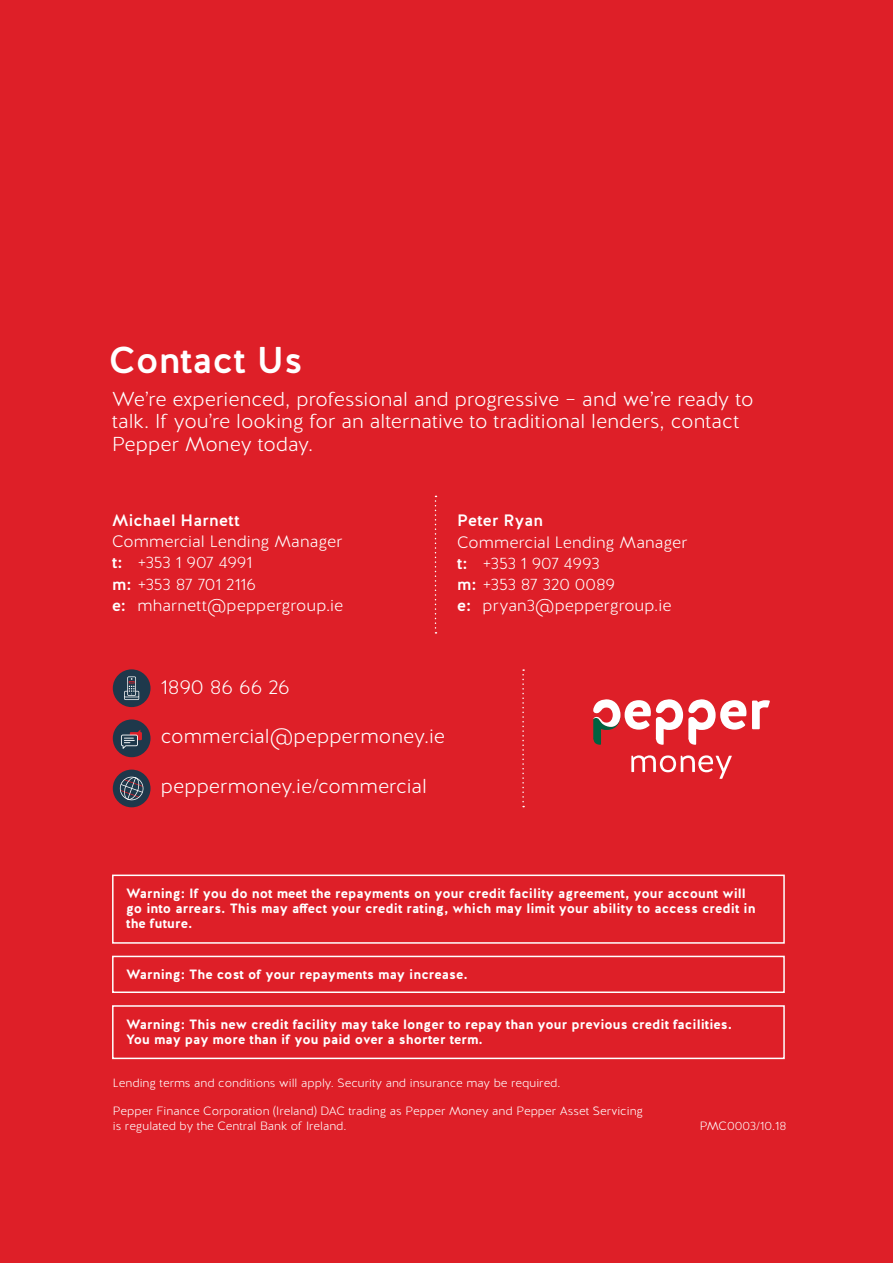
<style>
.page{position:relative;width:893px;height:1263px;background:#de1f28}
.page>*{position:absolute;margin:0;border:0;box-sizing:border-box;transform-origin:0 0}
.t1{font:500 37.2px "Halis R";color:#fff}
.t2{font:300 20.1px/22.5px "Halis R";color:#fff}
.t3{font:300 16.5px/21px "Halis R";letter-spacing:.005em;color:#fff}
.t4{font:500 16.5px "Halis R";letter-spacing:.015em;color:#fff}
.t5{font:700 13.5px/15px "Halis R";color:#fff}
.t6{font:300 12px/15px "Halis R";color:#fff}
.s1{font-weight:500}
</style>
<div class="page">
<svg style="left:522px;top:669px;width:2px;height:138px"></svg>
<svg style="left:435px;top:496px;width:1px;height:138px"></svg>
<svg style="left:593px;top:699px;width:177px;height:46px"></svg>
<svg style="left:631px;top:755px;width:101px;height:24px"></svg>
<div style="left:112px;top:874px;width:673px;height:70px;border:2px solid #fff"></div>
<div style="left:112px;top:956px;width:673px;height:37px;border:2px solid #fff"></div>
<div style="left:112px;top:1005px;width:673px;height:54px;border:2px solid #fff"></div>
<div style="left:113px;top:669px;width:38px;height:38px;background:#1e384b;border-radius:50%"></div>
<svg style="left:124px;top:676px;width:15px;height:24px"></svg>
<div style="left:113px;top:770px;width:38px;height:37px;background:#1e384b;border-radius:50%"></div>
<svg style="left:119px;top:777px;width:25px;height:23px"></svg>
<div style="left:113px;top:719px;width:38px;height:38px;background:#1e384b;border-radius:50%"></div>
<svg style="left:121px;top:729px;width:21px;height:20px"></svg>
<h1 class="t1" style="left:109px;top:336px;width:195px">Contact Us</h1>
<h2 class="t2" style="left:112px;top:388px;width:643px">We’re experienced, professional and progressive – and we’re ready to talk. If you’re looking for an alternative to traditional lenders, contact<br>Pepper Money today.</h2>
<p class="t4" style="left:112px;top:510px;width:129px">Michael Harnett</p>
<p class="t3" style="left:112px;top:532px;width:233px">Commercial Lending Manager <span class="s1">t:</span> +353 1 907 4991<br><span class="s1">m:</span> +353 87 701 2116<br><span class="s1">e:</span> mharnett@peppergroup.ie</p>
<p class="t4" style="left:457px;top:510px;width:88px">Peter Ryan</p>
<p class="t3" style="left:457px;top:532px;width:232px">Commercial Lending Manager <span class="s1">t:</span> +353 1 907 4993<br><span class="s1">m:</span> +353 87 320 0089<br><span class="s1">e:</span> pryan3@peppergroup.ie</p>
<h2 class="t2" style="left:161px;top:676px;width:130px">1890 86 66 26</h2>
<h2 class="t2" style="left:161px;top:726px;width:286px">commercial@peppermoney.ie</h2>
<h2 class="t2" style="left:161px;top:776px;width:268px">peppermoney.ie/commercial</h2>
<p class="t5" style="left:126px;top:886px;width:631px">Warning: If you do not meet the repayments on your credit facility agreement, your account will go into arrears. This may affect your credit rating, which may limit your ability to access credit in the future.</p>
<p class="t5" style="left:126px;top:967px;width:343px">Warning: The cost of your repayments may increase.</p>
<p class="t5" style="left:126px;top:1017px;width:608px">Warning: This new credit facility may take longer to repay than your previous credit facilities.<br>You may pay more than if you paid over a shorter term.</p>
<p class="t6" style="left:113px;top:1076px;width:449px">Lending terms and conditions will apply. Security and insurance may be required.</p>
<p class="t6" style="left:113px;top:1103px;width:532px">Pepper Finance Corporation (Ireland) DAC trading as Pepper Money and Pepper Asset Servicing is regulated by the Central Bank of Ireland.</p>
<p class="t6" style="left:700px;top:1118px;width:88px">PMC0003/10.18</p>
</div>
